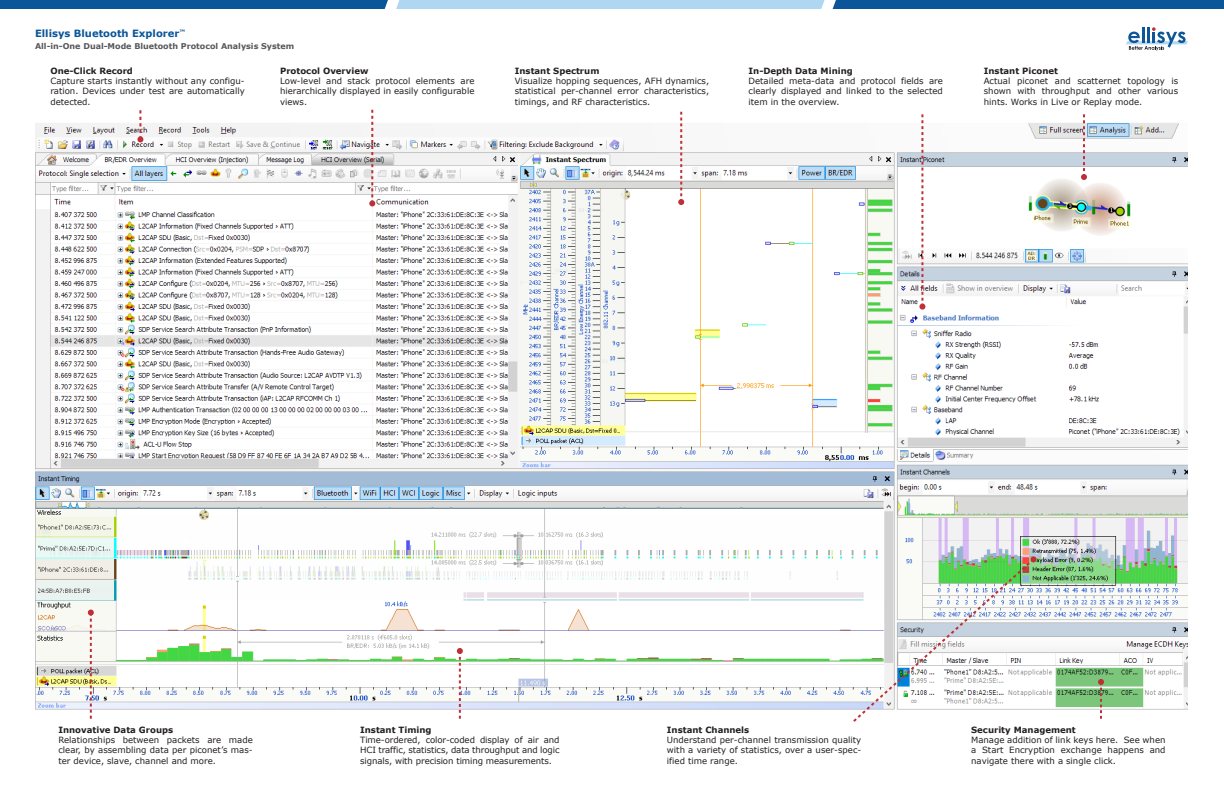
<style>
.page{position:relative;width:1224px;height:792px;background:#fff}
.page>*{position:absolute;margin:0;border:0;box-sizing:border-box;transform-origin:0 0}
.t1{font:700 10px "Verdana";color:#0a5699}
.t2{font:8.6px/10.3px "Verdana";color:#231f20;text-align:justify}
.t3{font:700 8.6px "Verdana";color:#231f20}
.t4{font:700 8px "Verdana";color:#57585a}
</style>
<div class="page">
<img style="left:35px;top:123px;width:1153px;height:586px">
<svg style="left:1126px;top:27px;width:62px;height:24px"></svg>
<div style="left:0;top:0;width:388px;height:9px;background:#0a5699"></div>
<div style="left:396px;top:0;width:429px;height:9px;background:#b0d7f2"></div>
<div style="left:833px;top:0;width:391px;height:9px;background:#0a5699"></div>
<svg style="left:88px;top:610px;width:6px;height:109px"></svg>
<svg style="left:137px;top:110px;width:6px;height:32px"></svg>
<svg style="left:369px;top:110px;width:6px;height:96px"></svg>
<svg style="left:678px;top:112px;width:6px;height:93px"></svg>
<svg style="left:919px;top:114px;width:6px;height:196px"></svg>
<svg style="left:1081px;top:114px;width:6px;height:66px"></svg>
<svg style="left:457px;top:648px;width:6px;height:71px"></svg>
<svg style="left:851px;top:556px;width:186px;height:166px"></svg>
<svg style="left:1098px;top:679px;width:6px;height:40px"></svg>
<p class="t1" style="left:35px;top:26px;width:152px">Ellisys Bluetooth Explorer<sup>™</sup></p>
<p class="t4" style="left:35px;top:40px;width:261px">All-in-One Dual-Mode Bluetooth Protocol Analysis System</p>
<p class="t3" style="left:50px;top:64px;width:84px">One-Click Record</p>
<p class="t2" style="left:50px;top:76px;width:196px">Capture starts instantly without any configu&shy;ration. Devices under test are automatically detected.</p>
<p class="t3" style="left:280px;top:64px;width:90px">Protocol Overview</p>
<p class="t2" style="left:280px;top:76px;width:196px">Low-level and stack protocol elements are hierarchically displayed in easily configurable views.</p>
<p class="t3" style="left:515px;top:64px;width:86px">Instant Spectrum</p>
<p class="t2" style="left:515px;top:76px;width:196px">Visualize hopping sequences, AFH dynamics, statistical per-channel error characteristics, timings, and RF characteristics.</p>
<p class="t3" style="left:749px;top:64px;width:106px">In-Depth Data Mining</p>
<p class="t2" style="left:749px;top:76px;width:196px">Detailed meta-data and protocol fields are clearly displayed and linked to the selected item in the overview.</p>
<p class="t3" style="left:984px;top:64px;width:76px">Instant Piconet</p>
<p class="t2" style="left:984px;top:76px;width:196px">Actual piconet and scatternet topology is shown with throughput and other various hints. Works in Live or Replay mode.</p>
<p class="t3" style="left:58px;top:723px;width:116px">Innovative Data Groups</p>
<p class="t2" style="left:58px;top:735px;width:196px">Relationships between packets are made clear, by assembling data per piconet’s mas&shy;ter device, slave, channel and more.</p>
<p class="t3" style="left:360px;top:723px;width:73px">Instant Timing</p>
<p class="t2" style="left:360px;top:735px;width:201px">Time-ordered, color-coded display of air and HCI traffic, statistics, data throughput and logic signals, with precision timing measurements.</p>
<p class="t3" style="left:667px;top:723px;width:84px">Instant Channels</p>
<p class="t2" style="left:667px;top:735px;width:196px">Understand per-channel transmission quality with a variety of statistics, over a user-spec&shy;ified time range.</p>
<p class="t3" style="left:971px;top:723px;width:106px">Security Management</p>
<p class="t2" style="left:971px;top:735px;width:196px">Manage addition of link keys here. See when a Start Encryption exchange happens and navigate there with a single click.</p>
</div>
